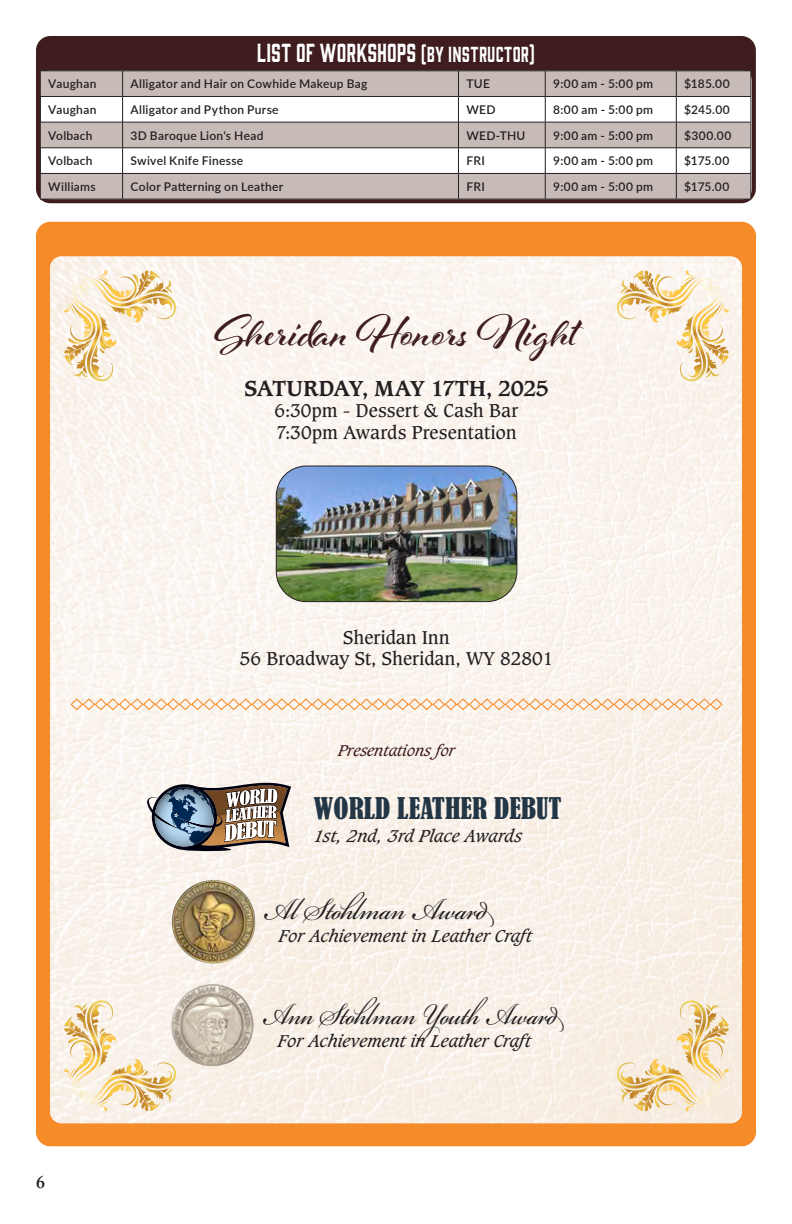
<style>
.page{position:relative;width:792px;height:1224px;background:#fff}
.page>*{position:absolute;margin:0;border:0;box-sizing:border-box;transform-origin:0 0}
.t1{font:700 48px "Al Fresco";color:#3f1d1e}
.t2{font:47.6px "Bickham Script Pro 3";color:#231f20;scale:.79 1}
.t3{font:47.6px "Bickham Script Pro 3";color:#231f20;scale:.83 1}
.t4{font:condensed 28px "Bernard";color:#223645}
.t5{font:24px "Gin";color:#fff;scale:.85 1}
.t6{font:700 21px "Caxton Std";letter-spacing:.005em;color:#231f20}
.t7{font:18px "Caxton Std";color:#231f20}
.t8{font:600 18px "Adobe Caslon Pro";color:#231f20}
.t9{font:italic 16.4px "Caxton Std";letter-spacing:.005em;color:#231f20}
.t10{font:italic 15px "Caxton Std";color:#3f1d1e}
.t11{font:600 12px "Lato";letter-spacing:.025em;color:#231f20}
.s1{font-size:20px}
</style>
<div class="page">
<div style="left:36px;top:36px;width:720px;height:167px;background:#3f1d1e;border-radius:14px"></div>
<div style="left:36px;top:222px;width:720px;height:924px;background:#f68c29;border-radius:14px"></div>
<img style="left:50px;top:256px;width:692px;height:867px">
<svg style="left:41px;top:71px;width:710px;height:128px;background:#dbd3d2"></svg>
<hr style="left:40px;top:70px;width:83px;height:1px;background:#231f20">
<hr style="left:123px;top:70px;width:335px;height:1px;background:#231f20">
<hr style="left:458px;top:70px;width:87px;height:1px;background:#231f20">
<hr style="left:545px;top:70px;width:131px;height:1px;background:#231f20">
<hr style="left:676px;top:70px;width:75px;height:1px;background:#231f20">
<hr style="left:40px;top:96px;width:83px;height:1px;background:#231f20">
<hr style="left:123px;top:96px;width:335px;height:1px;background:#231f20">
<hr style="left:458px;top:96px;width:87px;height:1px;background:#231f20">
<hr style="left:545px;top:96px;width:131px;height:1px;background:#231f20">
<hr style="left:676px;top:96px;width:75px;height:1px;background:#231f20">
<hr style="left:40px;top:122px;width:83px;height:1px;background:#231f20">
<hr style="left:123px;top:122px;width:335px;height:1px;background:#231f20">
<hr style="left:458px;top:122px;width:87px;height:1px;background:#231f20">
<hr style="left:545px;top:122px;width:131px;height:1px;background:#231f20">
<hr style="left:676px;top:122px;width:75px;height:1px;background:#231f20">
<hr style="left:40px;top:147px;width:83px;height:1px;background:#231f20">
<hr style="left:123px;top:147px;width:335px;height:1px;background:#231f20">
<hr style="left:458px;top:147px;width:87px;height:1px;background:#231f20">
<hr style="left:545px;top:147px;width:131px;height:1px;background:#231f20">
<hr style="left:676px;top:147px;width:75px;height:1px;background:#231f20">
<hr style="left:40px;top:173px;width:83px;height:1px;background:#231f20">
<svg style="left:40px;top:71px;width:1px;height:128px"></svg>
<hr style="left:123px;top:173px;width:335px;height:1px;background:#231f20">
<svg style="left:122px;top:71px;width:1px;height:128px"></svg>
<hr style="left:458px;top:173px;width:87px;height:1px;background:#231f20">
<svg style="left:458px;top:71px;width:1px;height:128px"></svg>
<hr style="left:545px;top:173px;width:131px;height:1px;background:#231f20">
<svg style="left:545px;top:71px;width:1px;height:128px"></svg>
<hr style="left:676px;top:173px;width:75px;height:1px;background:#231f20">
<svg style="left:676px;top:71px;width:1px;height:128px"></svg>
<svg style="left:751px;top:71px;width:1px;height:127px"></svg>
<hr style="left:40px;top:199px;width:83px;height:1px;background:#231f20">
<hr style="left:123px;top:199px;width:335px;height:1px;background:#231f20">
<hr style="left:458px;top:199px;width:87px;height:1px;background:#231f20">
<hr style="left:545px;top:199px;width:131px;height:1px;background:#231f20">
<hr style="left:676px;top:199px;width:75px;height:1px;background:#231f20">
<svg style="left:64px;top:270px;width:113px;height:112px;background:#f4e5ca"></svg>
<svg style="left:616px;top:270px;width:113px;height:112px;background:#f5e5ca"></svg>
<svg style="left:616px;top:1000px;width:113px;height:111px;background:#f2e0c1"></svg>
<svg style="left:64px;top:1000px;width:113px;height:111px;background:#f3e3c6"></svg>
<svg style="left:70px;top:698px;width:654px;height:13px;background:#f8ddc3"></svg>
<svg style="left:147px;top:783px;width:144px;height:68px;background:#9e8f84"></svg>
<svg style="left:155px;top:787px;width:59px;height:59px;background:#6884a0"></svg>
<img style="left:171px;top:879px;width:85px;height:85px">
<img style="left:167px;top:978px;width:93px;height:93px">
<img style="left:276px;top:466px;width:241px;height:136px">
<div style="left:276px;top:466px;width:241px;height:136px;border:1px solid #231f20;border-radius:30px"></div>
<p class="t5" style="left:257px;top:37px;width:328px">LIST OF WORKSHOPS <span class="s1">(BY INSTRUCTOR)</span></p>
<p class="t11" style="left:48px;top:75px;width:50px">Vaughan</p>
<p class="t11" style="left:131px;top:75px;width:238px">Alligator and Hair on Cowhide Makeup Bag</p>
<p class="t11" style="left:466px;top:75px;width:25px">TUE</p>
<p class="t11" style="left:553px;top:75px;width:101px">9:00 am - 5:00 pm</p>
<p class="t11" style="left:684px;top:75px;width:47px">$185.00</p>
<p class="t11" style="left:48px;top:101px;width:50px">Vaughan</p>
<p class="t11" style="left:131px;top:101px;width:150px">Alligator and Python Purse</p>
<p class="t11" style="left:466px;top:101px;width:30px">WED</p>
<p class="t11" style="left:553px;top:101px;width:101px">8:00 am - 5:00 pm</p>
<p class="t11" style="left:684px;top:101px;width:47px">$245.00</p>
<p class="t11" style="left:48px;top:127px;width:46px">Volbach</p>
<p class="t11" style="left:131px;top:127px;width:134px">3D Baroque Lion's Head</p>
<p class="t11" style="left:466px;top:127px;width:61px">WED-THU</p>
<p class="t11" style="left:553px;top:127px;width:101px">9:00 am - 5:00 pm</p>
<p class="t11" style="left:684px;top:127px;width:49px">$300.00</p>
<p class="t11" style="left:48px;top:152px;width:46px">Volbach</p>
<p class="t11" style="left:131px;top:152px;width:114px">Swivel Knife Finesse</p>
<p class="t11" style="left:466px;top:152px;width:20px">FRI</p>
<p class="t11" style="left:553px;top:152px;width:101px">9:00 am - 5:00 pm</p>
<p class="t11" style="left:684px;top:152px;width:47px">$175.00</p>
<p class="t11" style="left:48px;top:178px;width:49px">Williams</p>
<p class="t11" style="left:131px;top:178px;width:154px">Color Patterning on Leather</p>
<p class="t11" style="left:466px;top:178px;width:20px">FRI</p>
<p class="t11" style="left:553px;top:178px;width:101px">9:00 am - 5:00 pm</p>
<p class="t11" style="left:684px;top:178px;width:47px">$175.00</p>
<p class="t1" style="left:215px;top:300px;width:365px">Sheridan Honors Night</p>
<p class="t6" style="left:244px;top:375px;width:306px">SATURDAY, MAY 17TH, 2025</p>
<p class="t7" style="left:275px;top:400px;width:246px">6:30pm - Dessert &amp; Cash Bar</p>
<p class="t7" style="left:276px;top:421px;width:242px">7:30pm Awards Presentation</p>
<p class="t7" style="left:343px;top:626px;width:108px">Sheridan Inn</p>
<p class="t7" style="left:240px;top:648px;width:315px">56 Broadway St, Sheridan, WY 82801</p>
<p class="t10" style="left:338px;top:741px;width:118px">Presentations for</p>
<p class="t4" style="left:314px;top:792px;width:250px">WORLD LEATHER DEBUT</p>
<p class="t9" style="left:314px;top:827px;width:210px">1st, 2nd, 3rd Place Awards</p>
<p class="t3" style="left:263px;top:875px;width:280px">Al Stohlman Award</p>
<p class="t9" style="left:279px;top:927px;width:259px">For Achievement in Leather Craft</p>
<h3 class="t8" style="left:36px;top:1171px;width:10px">6</h3>
<p class="t2" style="left:262px;top:979px;width:383px">Ann Stohlman Youth Award</p>
<p class="t9" style="left:278px;top:1031px;width:259px">For Achievement in Leather Craft</p>
</div>
